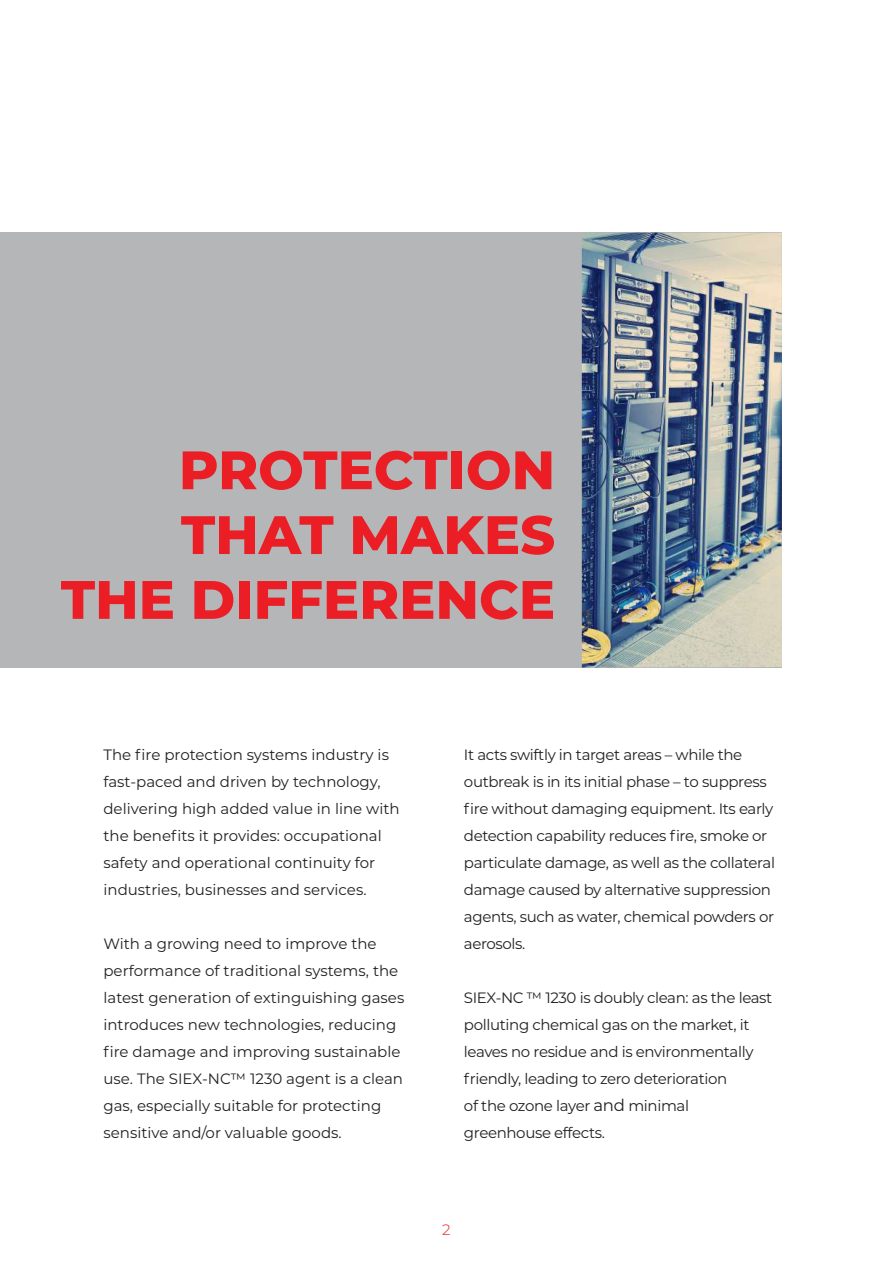
<style>
.page{position:relative;width:893px;height:1263px;background:#fff}
.page>*{position:absolute;margin:0;border:0;box-sizing:border-box;transform-origin:0 0}
.t1{font:800 54px/64.8px "Montserrat";color:#eb1d25;text-align:right}
.t2{font:15px/27px "Montserrat";letter-spacing:-.015em;color:#231f20}
.t3{font:300 15px "Montserrat";color:#eb1d25}
.s1{font-size:16.5px}
</style>
<div class="page">
<div style="left:0;top:233px;width:782px;height:435px;background:#b5b6b7"></div>
<img style="left:582px;top:233px;width:200px;height:435px">
<h1 class="t1" style="left:61px;top:435px;width:496px">PROTECTION<br>THAT MAKES<br>THE DIFFERENCE</h1>
<p class="t2" style="left:103px;top:740px;width:298px">The fire protection systems industry is fast-paced and driven by technology, delivering high added value in line with the benefits it provides: occupational safety and operational continuity for industries, businesses and services.</p>
<p class="t2" style="left:103px;top:929px;width:302px">With a growing need to improve the performance of traditional systems, the latest generation of extinguishing gases introduces new technologies, reducing fire damage and improving sustainable use. The SIEX-NC™ 1230 agent is a clean gas, especially suitable for protecting sensitive and/or valuable goods.</p>
<p class="t2" style="left:464px;top:740px;width:313px">It acts swiftly in target areas – while the outbreak is in its initial phase – to suppress fire without damaging equipment. Its early detection capability reduces fire, smoke or particulate damage, as well as the collateral damage caused by alternative suppression agents, such as water, chemical powders or aerosols.</p>
<p class="t2" style="left:464px;top:983px;width:310px">SIEX-NC ™ 1230 is doubly clean: as the least polluting chemical gas on the market, it leaves no residue and is environmentally friendly, leading to zero deterioration<br>of the ozone layer <span class="s1">and</span> minimal greenhouse effects.</p>
<p class="t3" style="left:442px;top:1220px;width:10px">2</p>
</div>
